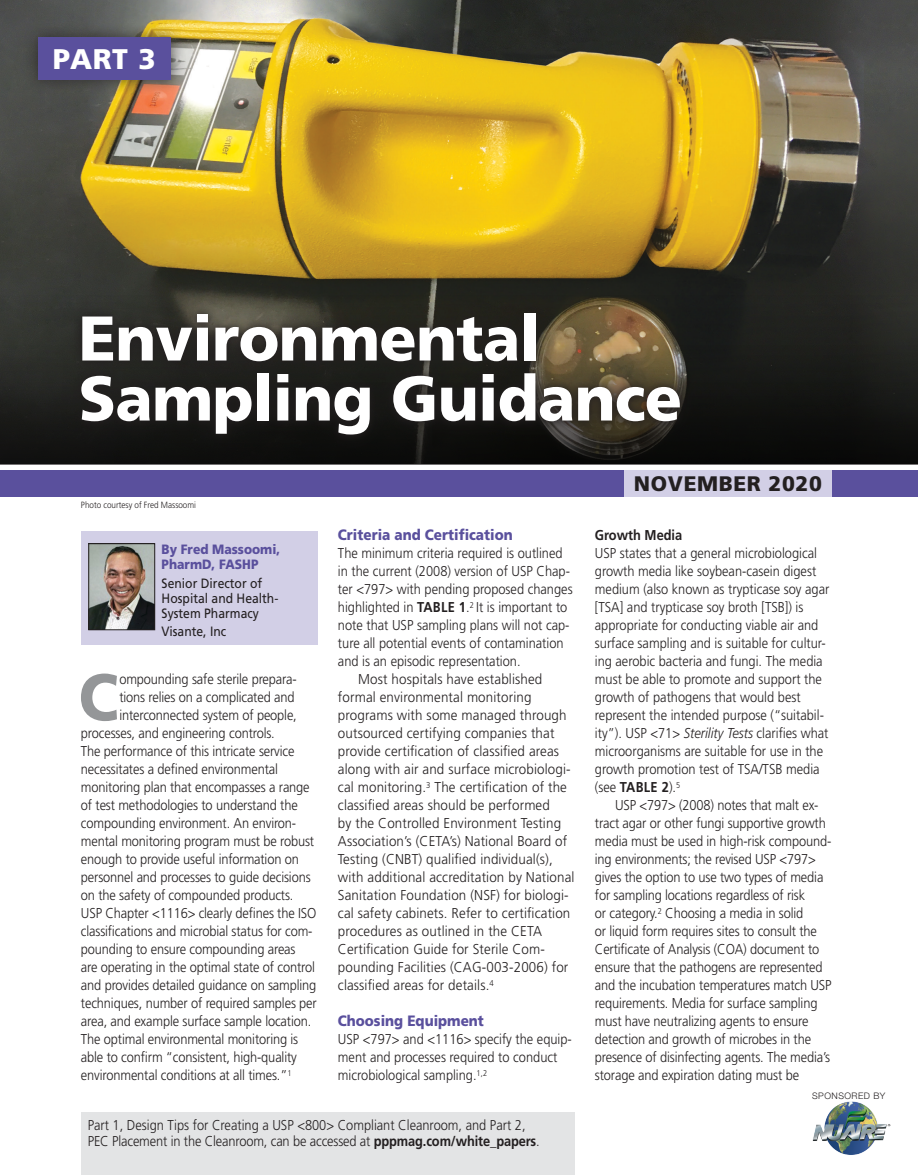
<style>
.page{position:relative;width:918px;height:1175px;background:#fff}
.page>*{position:absolute;margin:0;border:0;box-sizing:border-box;transform-origin:0 0}
.t1{font:900 65.85px "Frutiger";color:#949698;scale:.9 1}
.t2{font:900 63px/60px "Frutiger";letter-spacing:-.01em;color:#fff}
.t3{font:900 28.35px "Frutiger";color:#fff}
.t4{font:900 21px "Frutiger";letter-spacing:.03em;color:#231f20}
.t5{font:900 15px "Frutiger";color:#5a509d;scale:.9 1}
.t6{font:300 14.25px/18px "Frutiger";letter-spacing:-.01em;color:#231f20;scale:.9 1}
.t7{font:300 14.25px "Frutiger";letter-spacing:.01em;color:#231f20;scale:.94 1}
.t8{font:700 14.25px "Frutiger";color:#231f20;scale:.9 1}
.t9{font:13.5px/15px "Frutiger";color:#231f20;scale:.9 1}
.t10{font:900 13.5px/15px "Frutiger";color:#5a509d;scale:.9 1}
.t11{font:300 9px "Frutiger";color:#231f20;scale:.9 1}
.t12{font:300 9px "Helvetica Neue";letter-spacing:.05em;color:#231f20}
.s1{font-weight:700}
.s2{font-style:italic}
</style>
<div class="page">
<img style="left:688px;top:0;width:230px;height:116px">
<div style="left:0;top:470px;width:918px;height:26px;background:#5a509d"></div>
<div style="left:624px;top:470px;width:208px;height:26px;background:#d2cfe6"></div>
<svg style="left:688px;top:116px;width:230px;height:74px;background:#938042"></svg>
<svg style="left:0;top:190px;width:918px;height:274px;background:#27251a"></svg>
<div style="left:81px;top:531px;width:237px;height:114px;background:#d2cfe6"></div>
<img style="left:91px;top:545px;width:62px;height:83px">
<div style="left:89px;top:543px;width:66px;height:87px;border:1px solid #231f20"></div>
<svg style="left:0;top:0;width:688px;height:443px;background:#9f8735"></svg>
<div style="left:59px;top:292px;width:642px;height:164px;background:#231f20;opacity:.75"></div>
<div style="left:81px;top:1112px;width:494px;height:62px;background:#e3e4e5"></div>
<img style="left:812px;top:1101px;width:79px;height:54px">
<h3 class="t3" style="left:53px;top:42px;width:104px">PART 3</h3>
<h2 class="t2" style="left:79px;top:308px;width:605px">Environmental<br>Sampling Guidance</h2>
<p class="t11" style="left:81px;top:500px;width:129px">Photo courtesy of Fred Massoomi</p>
<p class="t10" style="left:162px;top:542px;width:133px">By Fred Massoomi,<br>PharmD, FASHP</p>
<p class="t9" style="left:162px;top:575px;width:131px">Senior Director of<br>Hospital and Health-<br>System Pharmacy</p>
<p class="t9" style="left:162px;top:623px;width:73px">Visante, Inc</p>
<h1 class="t1" style="left:79px;top:657px;width:45px">C</h1>
<p class="t6" style="left:119px;top:670px;width:199px">ompounding safe sterile prepara-</p>
<p class="t6" style="left:119px;top:688px;width:196px">tions relies on a complicated and</p>
<p class="t6" style="left:119px;top:706px;width:199px">interconnected system of people,</p>
<p class="t6" style="left:81px;top:724px;width:217px">processes, and engineering controls.</p>
<p class="t6" style="left:81px;top:742px;width:239px">The performance of this intricate service</p>
<p class="t6" style="left:81px;top:760px;width:220px">necessitates a defined environmental</p>
<p class="t6" style="left:81px;top:778px;width:256px">monitoring plan that encompasses a range</p>
<p class="t6" style="left:81px;top:796px;width:242px">of test methodologies to understand the</p>
<p class="t6" style="left:81px;top:814px;width:241px">compounding environment. An environ-</p>
<p class="t6" style="left:81px;top:832px;width:261px">mental monitoring program must be robust</p>
<p class="t6" style="left:81px;top:850px;width:244px">enough to provide useful information on</p>
<p class="t6" style="left:81px;top:868px;width:257px">personnel and processes to guide decisions</p>
<p class="t6" style="left:81px;top:886px;width:238px">on the safety of compounded products.</p>
<p class="t6" style="left:81px;top:904px;width:263px">USP Chapter &lt;1116&gt; clearly defines the ISO</p>
<p class="t6" style="left:81px;top:922px;width:259px">classifications and microbial status for com-</p>
<p class="t6" style="left:81px;top:940px;width:240px">pounding to ensure compounding areas</p>
<p class="t6" style="left:81px;top:958px;width:262px">are operating in the optimal state of control</p>
<p class="t6" style="left:81px;top:976px;width:263px">and provides detailed guidance on sampling</p>
<p class="t6" style="left:81px;top:994px;width:264px">techniques, number of required samples per</p>
<p class="t6" style="left:81px;top:1012px;width:257px">area, and example surface sample location.</p>
<p class="t6" style="left:81px;top:1030px;width:243px">The optimal environmental monitoring is</p>
<p class="t6" style="left:81px;top:1048px;width:241px">able to confirm “consistent, high-quality</p>
<p class="t6" style="left:81px;top:1066px;width:235px">environmental conditions at all times.”<sup>1</sup></p>
<p class="t5" style="left:338px;top:526px;width:196px">Criteria and Certification</p>
<p class="t6" style="left:338px;top:544px;width:251px">The minimum criteria required is outlined</p>
<p class="t6" style="left:338px;top:562px;width:259px">in the current (2008) version of USP Chap-</p>
<p class="t6" style="left:338px;top:580px;width:262px">ter &lt;797&gt; with pending proposed changes</p>
<p class="t6" style="left:338px;top:598px;width:257px">highlighted in <span class="s1">TABLE 1</span>.<sup>2</sup> It is important to</p>
<p class="t6" style="left:338px;top:616px;width:259px">note that USP sampling plans will not cap-</p>
<p class="t6" style="left:338px;top:634px;width:252px">ture all potential events of contamination</p>
<p class="t6" style="left:338px;top:652px;width:204px">and is an episodic representation.</p>
<p class="t7" style="left:358px;top:671px;width:197px">Most hospitals have established</p>
<p class="t7" style="left:338px;top:689px;width:207px">formal environmental monitoring</p>
<p class="t7" style="left:338px;top:707px;width:245px">programs with some managed through</p>
<p class="t7" style="left:338px;top:725px;width:232px">outsourced certifying companies that</p>
<p class="t7" style="left:338px;top:743px;width:237px">provide certification of classified areas</p>
<p class="t7" style="left:338px;top:761px;width:249px">along with air and surface microbiologi-</p>
<p class="t7" style="left:338px;top:779px;width:245px">cal monitoring.<sup>3</sup> The certification of the</p>
<p class="t7" style="left:338px;top:797px;width:227px">classified areas should be performed</p>
<p class="t7" style="left:338px;top:815px;width:239px">by the Controlled Environment Testing</p>
<p class="t7" style="left:338px;top:833px;width:245px">Association’s (CETA’s) National Board of</p>
<p class="t7" style="left:338px;top:851px;width:230px">Testing (CNBT) qualified individual(s),</p>
<p class="t7" style="left:338px;top:869px;width:253px">with additional accreditation by National</p>
<p class="t7" style="left:338px;top:887px;width:247px">Sanitation Foundation (NSF) for biologi-</p>
<p class="t7" style="left:338px;top:905px;width:249px">cal safety cabinets. Refer to certification</p>
<p class="t7" style="left:338px;top:923px;width:219px">procedures as outlined in the CETA</p>
<p class="t7" style="left:338px;top:941px;width:222px">Certification Guide for Sterile Com-</p>
<p class="t7" style="left:338px;top:959px;width:247px">pounding Facilities (CAG-003-2006) for</p>
<p class="t7" style="left:338px;top:977px;width:167px">classified areas for details.<sup>4</sup></p>
<p class="t5" style="left:338px;top:1012px;width:164px">Choosing Equipment</p>
<p class="t6" style="left:338px;top:1030px;width:261px">USP &lt;797&gt; and &lt;1116&gt; specify the equip&shy;ment and processes required to conduct microbiological sampling.<sup>1,2</sup></p>
<p class="t6" style="left:88px;top:1117px;width:504px;line-height:16.2px">Part 1, Design Tips for Creating a USP &lt;800&gt; Compliant Cleanroom, and Part 2,<br>PEC Placement in the Cleanroom, can be accessed at <span class="s1">pppmag.com/white_papers</span>.</p>
<h3 class="t4" style="left:634px;top:471px;width:189px">NOVEMBER 2020</h3>
<p class="t8" style="left:595px;top:527px;width:99px">Growth Media</p>
<p class="t6" style="left:595px;top:544px;width:262px">USP states that a general microbiological growth media like soybean-casein digest medium (also known as trypticase soy agar [TSA] and trypticase soy broth [TSB]) is appropriate for conducting viable air and surface sampling and is suitable for cultur&shy;ing aerobic bacteria and fungi. The media must be able to promote and support the growth of pathogens that would best represent the intended purpose (“suitabil&shy;ity”). USP &lt;71&gt; <span class="s2">Sterility Tests</span> clarifies what microorganisms are suitable for use in the growth promotion test of TSA/TSB media (see <span class="s1">TABLE 2</span>).<sup>5</sup></p>
<p class="t6" style="left:595px;top:796px;width:265px;text-indent:20px">USP &lt;797&gt; (2008) notes that malt ex&shy;tract agar or other fungi supportive growth media must be used in high-risk compound&shy;ing environments; the revised USP &lt;797&gt; gives the option to use two types of media for sampling locations regardless of risk<br>or category.<sup>2</sup> Choosing a media in solid<br>or liquid form requires sites to consult the Certificate of Analysis (COA) document to ensure that the pathogens are represented and the incubation temperatures match USP requirements. Media for surface sampling must have neutralizing agents to ensure detection and growth of microbes in the presence of disinfecting agents. The media’s storage and expiration dating must be</p>
<p class="t12" style="left:812px;top:1089px;width:75px">SPONSORED BY</p>
</div>
